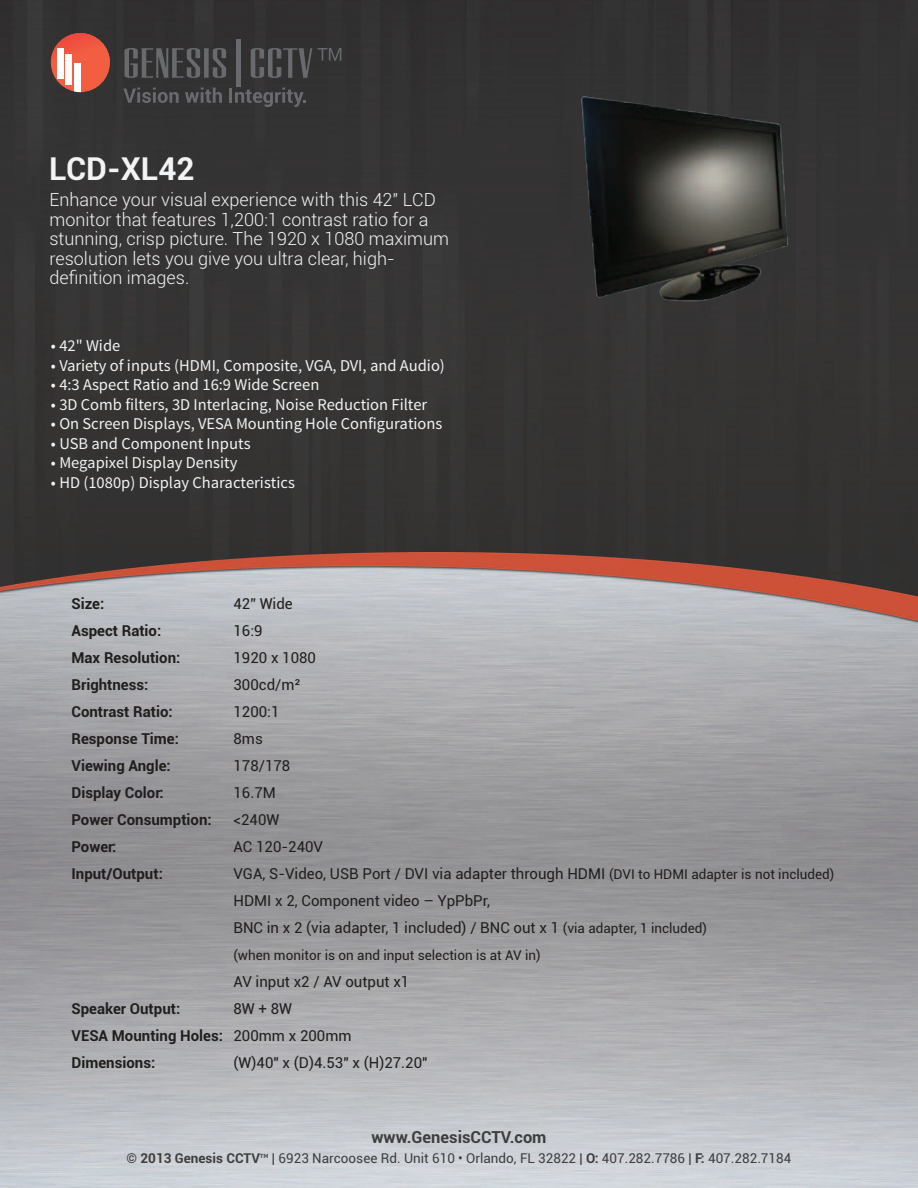
<style>
.page{position:relative;width:918px;height:1188px;background:#fff}
.page>*{position:absolute;margin:0;border:0;box-sizing:border-box;transform-origin:0 0}
.t1{font:700 31.5px "Roboto";color:#f2f3f4}
.t2{font:300 18px/19.5px "Roboto";color:#f2f3f4}
.t3{font:16.5px "Source Sans Pro";color:#f2f3f4}
.t4{font:700 16.5px "Roboto";color:#3e3e3f}
.t5{font:15px/27px "Roboto";color:#211e1e}
.t6{font:700 15px/27px "Roboto";color:#211e1e}
.t7{font:13.5px "Roboto";color:#3e3e3f}
.t8{font:13.5px "Roboto";color:#211e1e}
.s1{font-size:13.5px}
.s2{font-weight:400}
.s3{font-weight:700}
.s4{font-family:"Source Sans Pro"}
</style>
<div class="page">
<img style="left:0;top:0;width:918px;height:1188px">
<hr style="left:236px;top:39px;width:4px;height:48px;background:#686a6d">
<svg style="left:124px;top:48px;width:102px;height:30px;background:#4a4b4c"></svg>
<svg style="left:251px;top:48px;width:90px;height:30px;background:#434344"></svg>
<div style="left:51px;top:33px;width:59px;height:59px;background:#f15e41;border-radius:30px"></div>
<svg style="left:51px;top:33px;width:59px;height:33px"></svg>
<div style="left:57px;top:48px;width:7px;height:31px;background:#fff"></div>
<div style="left:65px;top:54px;width:7px;height:31px;background:#fff"></div>
<div style="left:74px;top:63px;width:6px;height:29px;background:#fff"></div>
<svg style="left:123px;top:87px;width:56px;height:16px"></svg>
<svg style="left:185px;top:87px;width:37px;height:16px"></svg>
<svg style="left:230px;top:87px;width:76px;height:20px;background:#444445"></svg>
<img style="left:519px;top:85px;width:331px;height:220px">
<h1 class="t1" style="left:49px;top:146px;width:147px">LCD-XL42</h1>
<p class="t2" style="left:50px;top:189px;width:401px">Enhance your visual experience with this 42" LCD monitor that features 1,200:1 contrast ratio for a stunning, crisp picture. The 1920 x 1080 maximum resolution lets you give you ultra clear, high&shy;definition images.</p>
<p class="t3" style="left:51px;top:336px;width:71px">• 42" Wide</p>
<p class="t3" style="left:51px;top:355px;width:395px">• Variety of inputs (HDMI, Composite, VGA, DVI, and Audio)</p>
<p class="t3" style="left:51px;top:375px;width:270px">• 4:3 Aspect Ratio and 16:9 Wide Screen</p>
<p class="t3" style="left:51px;top:394px;width:378px">• 3D Comb filters, 3D Interlacing, Noise Reduction Filter</p>
<p class="t3" style="left:51px;top:414px;width:393px">• On Screen Displays, VESA Mounting Hole Configurations</p>
<p class="t3" style="left:51px;top:433px;width:201px">• USB and Component Inputs</p>
<p class="t3" style="left:51px;top:453px;width:188px">• Megapixel Display Density</p>
<p class="t3" style="left:51px;top:472px;width:246px">• HD (1080p) Display Characteristics</p>
<p class="t6" style="left:71px;top:590px;width:34px">Size:</p>
<p class="t5" style="left:233px;top:590px;width:61px">42” Wide</p>
<p class="t6" style="left:71px;top:617px;width:91px">Aspect Ratio:</p>
<p class="t5" style="left:233px;top:617px;width:31px">16:9</p>
<p class="t6" style="left:71px;top:644px;width:110px">Max Resolution:</p>
<p class="t5" style="left:233px;top:644px;width:84px">1920 x 1080</p>
<p class="t6" style="left:71px;top:671px;width:79px">Brightness:</p>
<p class="t5" style="left:233px;top:671px;width:69px">300cd/m²</p>
<p class="t6" style="left:71px;top:698px;width:103px">Contrast Ratio:</p>
<p class="t5" style="left:233px;top:698px;width:48px">1200:1</p>
<p class="t6" style="left:71px;top:725px;width:109px">Response Time:</p>
<p class="t5" style="left:233px;top:725px;width:31px">8ms</p>
<p class="t6" style="left:71px;top:752px;width:101px">Viewing Angle:</p>
<p class="t5" style="left:233px;top:752px;width:58px">178/178</p>
<p class="t6" style="left:71px;top:779px;width:94px">Display Color:</p>
<p class="t5" style="left:233px;top:779px;width:44px">16.7M</p>
<p class="t6" style="left:71px;top:806px;width:142px">Power Consumption:</p>
<p class="t5" style="left:233px;top:806px;width:47px">&lt;240W</p>
<p class="t6" style="left:71px;top:833px;width:47px">Power:</p>
<p class="t5" style="left:233px;top:833px;width:91px">AC 120-240V</p>
<p class="t6" style="left:71px;top:860px;width:93px">Input/Output:</p>
<p class="t5" style="left:233px;top:860px;width:602px">VGA, S-Video, USB Port / DVI via adapter through HDMI <span class="s1">(DVI to HDMI adapter is not included)<br></span>HDMI x 2, Component video – YpPbPr,<br>BNC in x 2 (via adapter, 1 included) / BNC out x 1 <span class="s1">(via adapter, 1 included)</span></p>
<p class="t8" style="left:233px;top:946px;width:309px">(when monitor is on and input selection is at AV in)</p>
<p class="t5" style="left:233px;top:968px;width:177px">AV input x2 / AV output x1</p>
<p class="t6" style="left:71px;top:995px;width:110px">Speaker Output:</p>
<p class="t6" style="left:71px;top:995px;width:282px;text-indent:162px"><span class="s2">8W + 8W<br></span>VESA Mounting Holes: <span class="s2">200mm x 200mm<br></span>Dimensions:</p>
<p class="t5" style="left:233px;top:1049px;width:196px">(W)40" x (D)4.53" x (H)27.20"</p>
<p class="t4" style="left:371px;top:1125px;width:177px">www.GenesisCCTV.com</p>
<p class="t7" style="left:127px;top:1148px;width:666px">© <span class="s3">2013 Genesis CCTV</span><span class="s4">™</span> | 6923 Narcoosee Rd. Unit 610 • Orlando, FL 32822 | <span class="s3">O:</span> 407.282.7786 | <span class="s3">F:</span> 407.282.7184</p>
</div>
